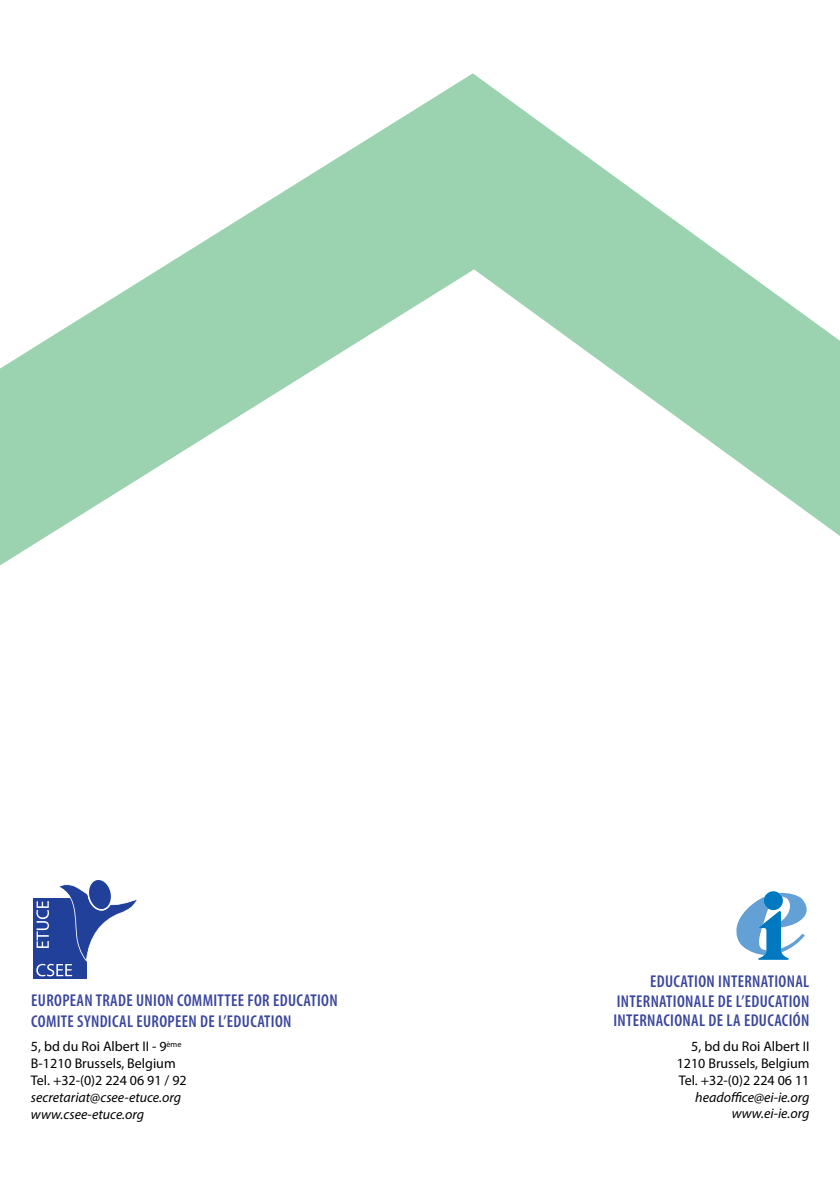
<style>
.page{position:relative;width:840px;height:1191px;background:#fff}
.page>*{position:absolute;margin:0;border:0;box-sizing:border-box;transform-origin:0 0}
.t1{font:600 condensed 17.2px/19.6px "Myriad Pro";letter-spacing:.02em;color:#3a469d;text-align:justify}
.t2{font:14px/16.8px "Myriad Pro";color:#000}
.t3{font:italic 14px/16.8px "Myriad Pro";color:#000}
</style>
<div class="page">
<svg style="left:736px;top:891px;width:71px;height:69px"></svg>
<div style="left:33px;top:898px;width:53px;height:81px;background:#214099"></div>
<svg style="left:36px;top:880px;width:101px;height:96px"></svg>
<svg style="left:0;top:73px;width:839px;height:492px"></svg>
<p class="t1" style="left:31px;top:990px;width:308px;line-height:20.4px">EUROPEAN TRADE UNION COMMITTEE FOR EDUCATION<br>COMITE SYNDICAL EUROPEEN DE L’EDUCATION</p>
<p class="t2" style="left:31px;top:1038px;width:157px">5, bd du Roi Albert II - 9<sup>ème<br></sup>B-1210 Brussels, Belgium<br>Tel. +32-(0)2 224 06 91 / 92</p>
<p class="t3" style="left:31px;top:1088px;width:151px">secretariat@csee-etuce.org www.csee-etuce.org</p>
<p class="t1" style="left:613px;top:971px;width:197px;text-indent:37px">EDUCATION INTERNATIONAL INTERNATIONALE DE L’EDUCATION INTERNACIONAL DE LA EDUCACIÓN</p>
<p class="t2" style="left:676px;top:1038px;width:134px;text-align:justify;text-indent:15px">5, bd du Roi Albert II 1210 Brussels, Belgium Tel. +32-(0)2 224 06 11</p>
<p class="t3" style="left:694px;top:1088px;width:116px;text-align:right">headoffice@ei-ie.org www.ei-ie.org</p>
</div>
